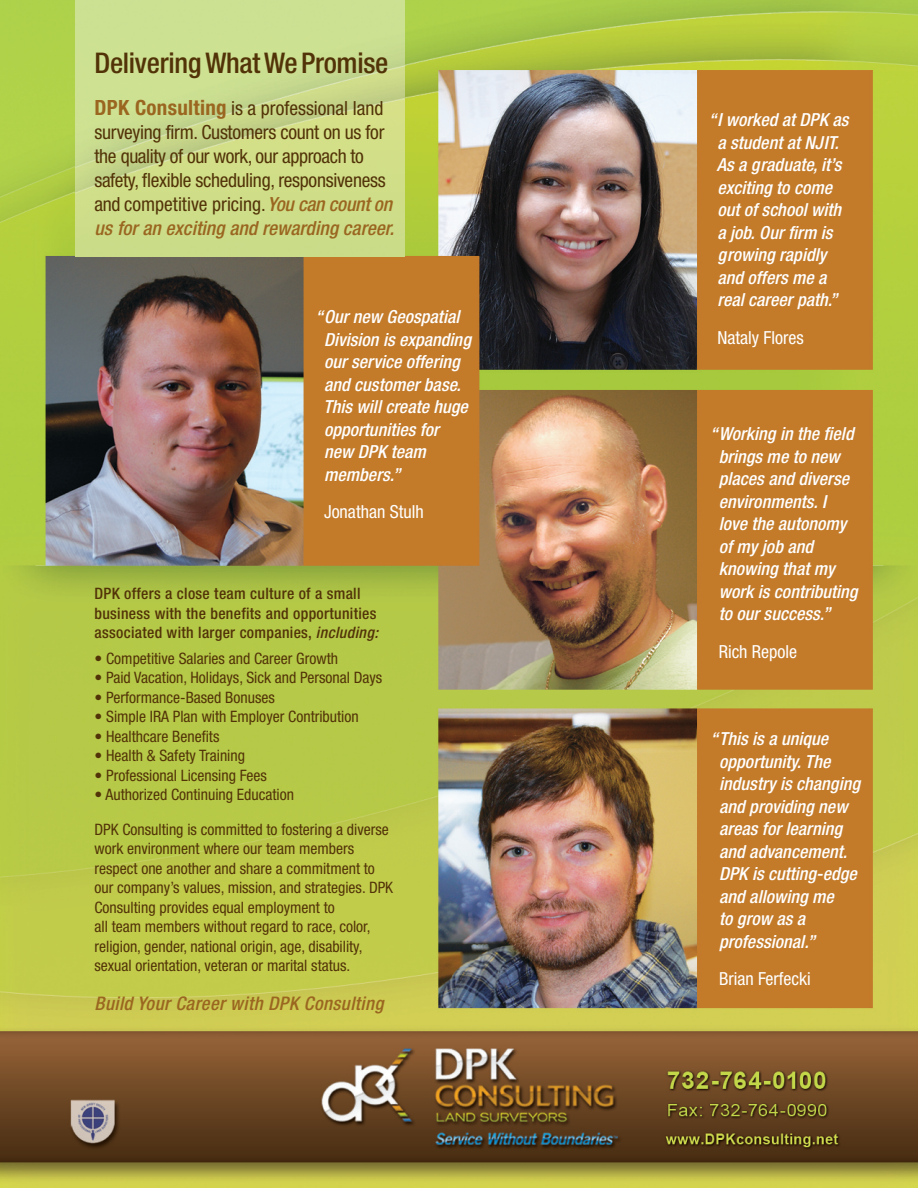
<style>
.page{position:relative;width:918px;height:1188px;background:#fff}
.page>*{position:absolute;margin:0;border:0;box-sizing:border-box;transform-origin:0 0}
.t1{font:500 condensed 28.5px "Helvetica Neue";letter-spacing:-.01em;color:#523308}
.t2{font:condensed 19.5px/24px "Helvetica Neue";letter-spacing:-.015em;color:#523308}
.t3{font:italic 500 condensed 18.75px "Helvetica Neue";letter-spacing:.025em;color:#9a6620}
.t4{font:italic 500 condensed 18px/22.5px "Helvetica Neue";letter-spacing:.005em;color:#fff}
.t5{font:condensed 18px "Helvetica Neue";color:#fff}
.t6{font:condensed 15.75px/19.5px "Helvetica Neue";color:#523308}
.t7{font:500 condensed 15.75px/19.5px "Helvetica Neue";letter-spacing:.02em;color:#523308}
.s1{font-weight:700;font-size:21px;color:#9a6620}
.s2{font-weight:500;font-style:italic;color:#9a6620}
.s3{font-style:italic}
</style>
<div class="page">
<img style="left:0;top:0;width:918px;height:1188px">
<img style="left:76px;top:0;width:329px;height:256px">
<h1 class="t1" style="left:94px;top:52px;width:295px">DeliveringWhatWePromise</h1>
<p class="t2" style="left:94px;top:97px;width:301px"><span class="s1">DPK Consulting</span> is a professional land surveying firm. Customers count on us for the quality of our work, our approach to safety, flexible scheduling, responsiveness and competitive pricing.<span class="s2">You can count on us for an exciting and rewarding career.</span></p>
<p class="t4" style="left:323px;top:307px;width:149px;text-indent:-8px">“Our new Geospatial<br>Division is expanding our service offering and customer base.<br>This will create huge opportunities for new DPK team members.”</p>
<p class="t5" style="left:324px;top:505px;width:101px">Jonathan Stulh</p>
<p class="t7" style="left:94px;top:585px;width:285px">DPK offers a close team culture of a small business with the benefits and opportunities associated with larger companies, <span class="s3">including:</span></p>
<p class="t6" style="left:94px;top:650px;width:245px">• Competitive Salaries and Career Growth</p>
<p class="t6" style="left:94px;top:669px;width:289px">• Paid Vacation, Holidays, Sick and Personal Days</p>
<p class="t6" style="left:94px;top:689px;width:182px">• Performance-Based Bonuses</p>
<p class="t6" style="left:94px;top:708px;width:266px">• Simple IRA Plan with Employer Contribution</p>
<p class="t6" style="left:94px;top:728px;width:126px">• Healthcare Benefits</p>
<p class="t6" style="left:94px;top:747px;width:152px">• Health &amp; Safety Training</p>
<p class="t6" style="left:94px;top:767px;width:174px">• Professional Licensing Fees</p>
<p class="t6" style="left:94px;top:779px;width:296px;line-height:34.5px">• Authorized Continuing Education<br>DPK Consulting is committed to fostering a diverse</p>
<p class="t6" style="left:94px;top:840px;width:300px">work environment where our team members respect one another and share a commitment to our company’s values, mission, and strategies. DPK Consulting provides equal employment to<br>all team members without regard to race, color, religion, gender, national origin, age, disability, sexual orientation, veteran or marital status.</p>
<p class="t3" style="left:94px;top:997px;width:291px">Build Your Career with DPK Consulting</p>
<p class="t4" style="left:717px;top:110px;width:133px;text-indent:-8px">“I worked at DPK as a student at NJIT.<br>As a graduate, it’s exciting to come out of school with a job. Our firm is growing rapidly and offers me a real career path.”</p>
<p class="t5" style="left:717px;top:331px;width:88px">Nataly Flores</p>
<p class="t4" style="left:719px;top:424px;width:140px;text-indent:-9px">“Working in the field brings me to new places and diverse environments. I love the autonomy of my job and knowing that my work is contributing to our success.”</p>
<p class="t5" style="left:719px;top:645px;width:80px">Rich Repole</p>
<p class="t4" style="left:719px;top:729px;width:142px;text-indent:-9px">“This is a unique opportunity. The industry is changing and providing new areas for learning and advancement.<br>DPK is cutting-edge and allowing me<br>to grow as a professional.”</p>
<p class="t5" style="left:719px;top:972px;width:93px">Brian Ferfecki</p>
</div>
